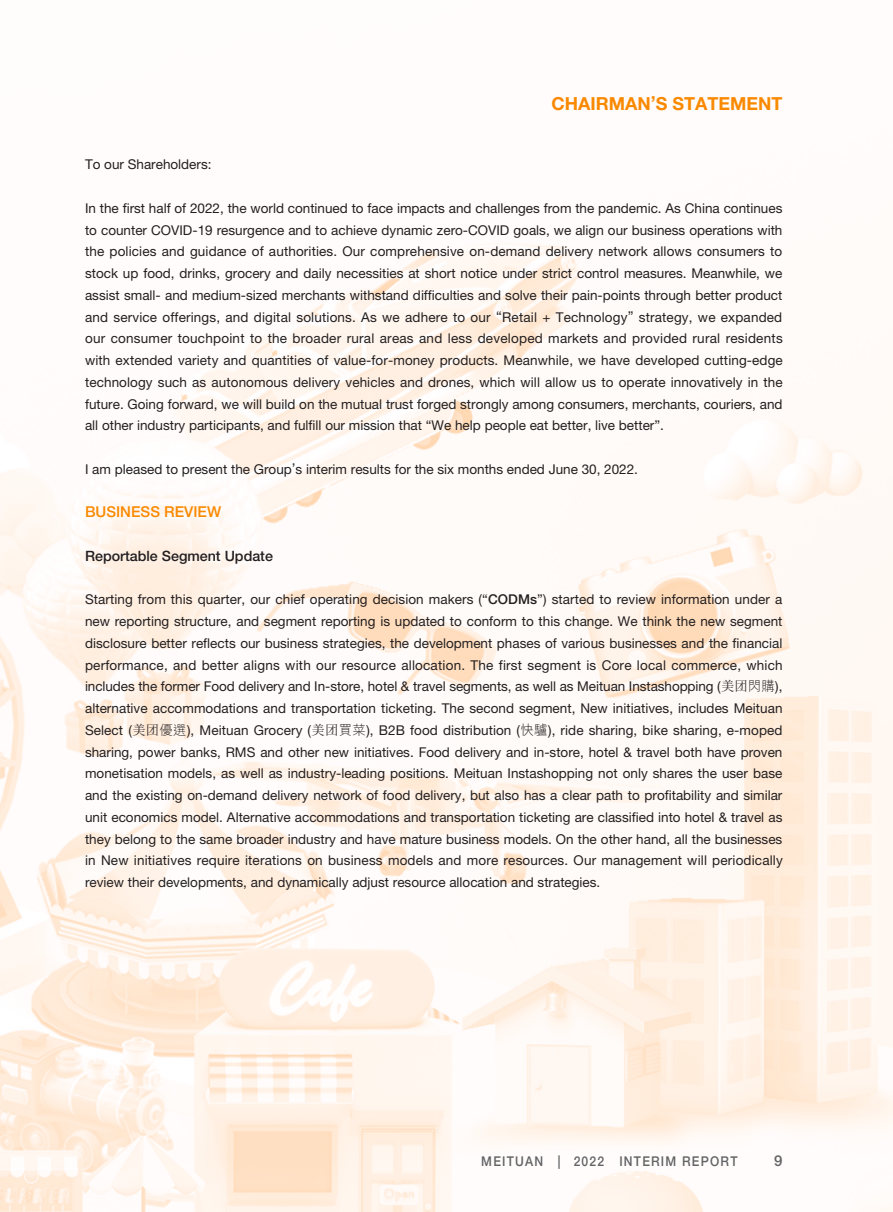
<style>
.page{position:relative;width:893px;height:1212px;background:#fff}
.page>*{position:absolute;margin:0;border:0;box-sizing:border-box;transform-origin:0 0}
.t1{font:700 18px "Helvetica Neue LT Std";color:#fa8900}
.t2{font:500 15px "Helvetica Neue LT Std";color:#fa8900}
.t3{font:500 15px "Helvetica Neue LT Std";color:#636366}
.t4{font:500 14.25px "Helvetica Neue LT Std";color:#231f20}
.t5{font:13.5px/21.8px "Helvetica Neue LT Std";color:#231f20;text-align:justify}
.t6{font:500 13.5px "Helvetica Neue LT Std";letter-spacing:.1em;color:#636366;scale:.9 1}
.s1{font-weight:500}
.s2{font-family:"M Sung HKS";font-weight:300}
.s3{font-family:"M Hei HK";font-weight:300}
</style>
<div class="page">
<img style="left:0;top:243px;width:893px;height:969px">
<h1 class="t1" style="left:551px;top:92px;width:232px">CHAIRMAN’S STATEMENT</h1>
<p class="t5" style="left:85px;top:154px;width:128px">To our Shareholders:</p>
<p class="t5" style="left:85px;top:197px;width:699px">In the first half of 2022, the world continued to face impacts and challenges from the pandemic. As China continues to counter COVID-19 resurgence and to achieve dynamic zero-COVID goals, we align our business operations with the policies and guidance of authorities. Our comprehensive on-demand delivery network allows consumers to stock up food, drinks, grocery and daily necessities at short notice under strict control measures. Meanwhile, we assist small- and medium-sized merchants withstand difficulties and solve their pain-points through better product and service offerings, and digital solutions. As we adhere to our “Retail + Technology” strategy, we expanded our consumer touchpoint to the broader rural areas and less developed markets and provided rural residents with extended variety and quantities of value-for-money products. Meanwhile, we have developed cutting-edge technology such as autonomous delivery vehicles and drones, which will allow us to operate innovatively in the future. Going forward, we will build on the mutual trust forged strongly among consumers, merchants, couriers, and all other industry participants, and fulfill our mission that “We help people eat better, live better”.</p>
<p class="t5" style="left:85px;top:458px;width:554px">I am pleased to present the Group’s interim results for the six months ended June 30, 2022.</p>
<p class="t2" style="left:85px;top:503px;width:138px">BUSINESS REVIEW</p>
<p class="t4" style="left:85px;top:547px;width:189px">Reportable Segment Update</p>
<p class="t5" style="left:85px;top:589px;width:699px">Starting from this quarter, our chief operating decision makers (“<span class="s1">CODMs</span>”) started to review information under a new reporting structure, and segment reporting is updated to conform to this change. We think the new segment disclosure better reflects our business strategies, the development phases of various businesses and the financial performance, and better aligns with our resource allocation. The first segment is Core local commerce, which includes the former Food delivery and In-store, hotel &amp; travel segments, as well as Meituan Instashopping (<span class="s2">美團</span><span class="s3">閃購</span>), alternative accommodations and transportation ticketing. The second segment, New initiatives, includes Meituan Select (<span class="s2">美團</span><span class="s3">優選</span>), Meituan Grocery (<span class="s2">美團</span><span class="s3">買菜</span>), B2B food distribution (<span class="s3">快驢</span>), ride sharing, bike sharing, e-moped sharing, power banks, RMS and other new initiatives. Food delivery and in-store, hotel &amp; travel both have proven monetisation models, as well as industry-leading positions. Meituan Instashopping not only shares the user base and the existing on-demand delivery network of food delivery, but also has a clear path to profitability and similar unit economics model. Alternative accommodations and transportation ticketing are classified into hotel &amp; travel as they belong to the same broader industry and have mature business models. On the other hand, all the businesses in New initiatives require iterations on business models and more resources. Our management will periodically review their developments, and dynamically adjust resource allocation and strategies.</p>
<p class="t6" style="left:481px;top:1153px;width:286px">MEITUAN | 2022 INTERIM REPORT</p>
<p class="t3" style="left:774px;top:1151px;width:10px">9</p>
</div>
